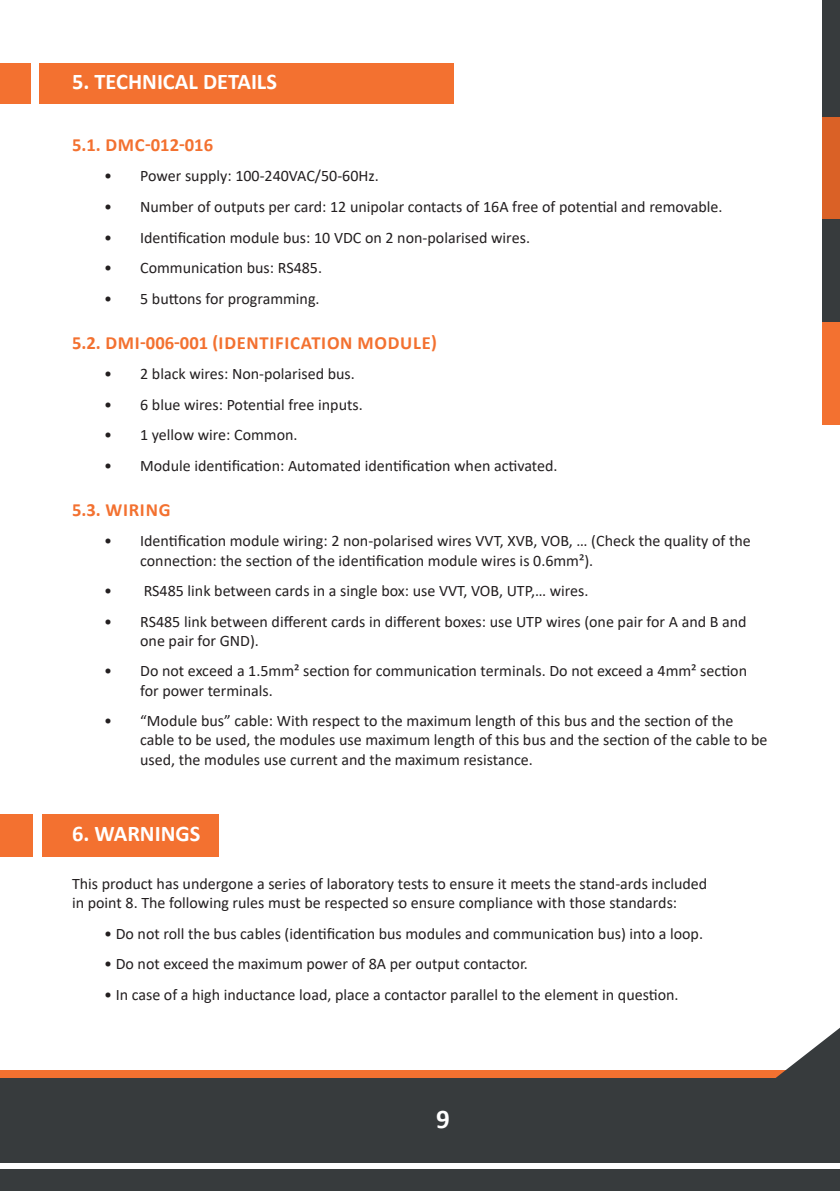
<style>
.page{position:relative;width:840px;height:1191px;background:#fff}
.page>*{position:absolute;margin:0;border:0;box-sizing:border-box;transform-origin:0 0}
.t1{font:700 27px "Calibri";color:#fff}
.Titre1{font:700 22.4px "Calibri";color:#fff}
.Titre2{font:700 18.6px "Calibri";letter-spacing:.04em;color:#f37130}
.Titre2-2{font:700 18.6px "Calibri";color:#f37130}
.Paragraphe_titre2{font:16px/19.2px "Calibri";color:#231f20}
</style>
<div class="page">
<div style="left:0;top:1078px;width:839px;height:113px;background:#373b3d"></div>
<div style="left:0;top:1070px;width:839px;height:8px;background:#f37130"></div>
<svg style="left:760px;top:1028px;width:79px;height:141px"></svg>
<div style="left:0;top:1162px;width:839px;height:6px;background:#fff"></div>
<div style="left:822px;top:0;width:17px;height:118px;background:#373b3d"></div>
<div style="left:822px;top:118px;width:17px;height:102px;background:#da6126"></div>
<div style="left:822px;top:220px;width:17px;height:102px;background:#373b3d"></div>
<div style="left:822px;top:322px;width:17px;height:102px;background:#f37130"></div>
<div style="left:40px;top:63px;width:414px;height:40px;background:#f37130"></div>
<div style="left:0;top:63px;width:31px;height:40px;background:#f37130"></div>
<div style="left:41px;top:814px;width:177px;height:42px;background:#f37130"></div>
<div style="left:0;top:814px;width:32px;height:42px;background:#f37130"></div>
<p class="Titre1" style="left:72px;top:66px;width:206px">5. TECHNICAL DETAILS</p>
<p class="Titre2-2" style="left:72px;top:131px;width:142px">5.1. DMC-012-016</p>
<p class="Paragraphe_titre2" style="left:104px;top:166px;width:276px">• Power supply: 100-240VAC/50-60Hz.</p>
<p class="Paragraphe_titre2" style="left:104px;top:197px;width:619px">• Number of outputs per card: 12 unipolar contacts of 16A free of potential and removable.</p>
<p class="Paragraphe_titre2" style="left:104px;top:227px;width:427px">• Identification module bus: 10 VDC on 2 non-polarised wires.</p>
<p class="Paragraphe_titre2" style="left:104px;top:258px;width:219px">• Communication bus: RS485.</p>
<p class="Paragraphe_titre2" style="left:104px;top:288px;width:217px">• 5 buttons for programming.</p>
<p class="Titre2" style="left:72px;top:329px;width:366px">5.2. DMI-006-001 (IDENTIFICATION MODULE)</p>
<p class="Paragraphe_titre2" style="left:104px;top:364px;width:252px">• 2 black wires: Non-polarised bus.</p>
<p class="Paragraphe_titre2" style="left:104px;top:394px;width:260px">• 6 blue wires: Potential free inputs.</p>
<p class="Paragraphe_titre2" style="left:104px;top:425px;width:195px">• 1 yellow wire: Common.</p>
<p class="Paragraphe_titre2" style="left:104px;top:455px;width:454px">• Module identification: Automated identification when activated.</p>
<p class="Titre2" style="left:72px;top:496px;width:100px">5.3. WIRING</p>
<p class="Paragraphe_titre2" style="left:140px;top:531px;width:612px;text-indent:-36px">• Identification module wiring: 2 non-polarised wires VVT, XVB, VOB, … (Check the quality of the connection: the section of the identification module wires is 0.6mm²).</p>
<p class="Paragraphe_titre2" style="left:104px;top:581px;width:485px">• RS485 link between cards in a single box: use VVT, VOB, UTP,… wires.</p>
<p class="Paragraphe_titre2" style="left:140px;top:611px;width:607px;text-indent:-36px">• RS485 link between different cards in different boxes: use UTP wires (one pair for A and B and one pair for GND).</p>
<p class="Paragraphe_titre2" style="left:140px;top:661px;width:608px;text-indent:-36px">• Do not exceed a 1.5mm² section for communication terminals. Do not exceed a 4mm² section for power terminals.</p>
<p class="Paragraphe_titre2" style="left:140px;top:711px;width:628px;text-indent:-36px">• “Module bus” cable: With respect to the maximum length of this bus and the section of the cable to be used, the modules use maximum length of this bus and the section of the cable to be used, the modules use current and the maximum resistance.</p>
<p class="Titre1" style="left:72px;top:818px;width:130px">6. WARNINGS</p>
<p class="Paragraphe_titre2" style="left:72px;top:873px;width:636px">This product has undergone a series of laboratory tests to ensure it meets the stand-ards included in point 8. The following rules must be respected so ensure compliance with those standards:</p>
<p class="Paragraphe_titre2" style="left:104px;top:923px;width:600px">• Do not roll the bus cables (identification bus modules and communication bus) into a loop.</p>
<p class="Paragraphe_titre2" style="left:104px;top:953px;width:425px">• Do not exceed the maximum power of 8A per output contactor.</p>
<p class="Paragraphe_titre2" style="left:104px;top:984px;width:575px">• In case of a high inductance load, place a contactor parallel to the element in question.</p>
<h1 class="t1" style="left:436px;top:1099px;width:15px">9</h1>
</div>
